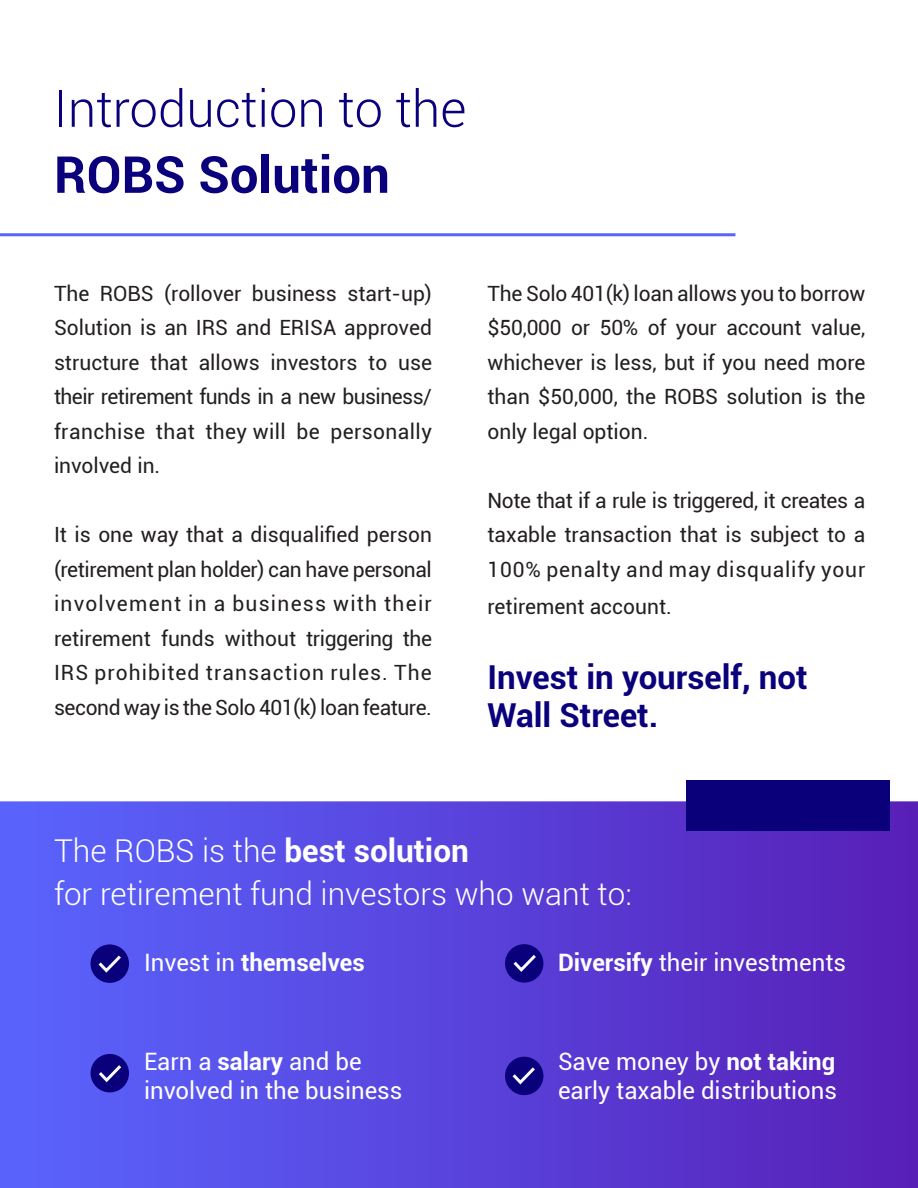
<style>
.page{position:relative;width:918px;height:1188px;background:#fff}
.page>*{position:absolute;margin:0;border:0;box-sizing:border-box;transform-origin:0 0}
.t1{font:300 51px "Roboto";color:#0b007b}
.t2{font:700 51px "Roboto";color:#0b007b}
.t3{font:700 33px "Roboto";color:#0b007b}
.t4{font:300 31.5px "Roboto";color:#fff}
.t5{font:24px "Roboto";color:#fff}
.t6{font:700 24px "Roboto";color:#fff}
.t7{font:21px/34.5px "Roboto";color:#231f20;text-align:justify}
.t8{font:21px "Roboto";letter-spacing:-.02em;color:#231f20}
.s1{font-weight:700}
.s2{font-weight:400}
</style>
<div class="page">
<svg style="left:0;top:801px;width:918px;height:387px;background:#5843db"></svg>
<div style="left:686px;top:781px;width:204px;height:50px;background:#0a007a"></div>
<hr style="left:0;top:233px;width:735px;height:3px;background:#5964fd">
<div style="left:505px;top:944px;width:38px;height:39px;background:#0b007b;border-radius:50%"></div>
<svg style="left:513px;top:955px;width:23px;height:17px"></svg>
<div style="left:505px;top:1057px;width:38px;height:38px;background:#0b007b;border-radius:50%"></div>
<svg style="left:512px;top:1067px;width:23px;height:18px"></svg>
<div style="left:91px;top:1054px;width:38px;height:38px;background:#0b007b;border-radius:50%"></div>
<svg style="left:99px;top:1065px;width:23px;height:18px"></svg>
<div style="left:91px;top:944px;width:38px;height:39px;background:#0b007b;border-radius:50%"></div>
<svg style="left:98px;top:955px;width:23px;height:18px"></svg>
<p class="t1" style="left:54px;top:73px;width:414px">Introduction to the</p>
<p class="t2" style="left:54px;top:139px;width:337px">ROBS Solution</p>
<p class="t7" style="left:54px;top:275px;width:379px">The ROBS (rollover business start-up)<br>Solution is an IRS and ERISA approved structure that allows investors to use their retirement funds in a new business/ franchise that they will be personally</p>
<p class="t7" style="left:54px;top:448px;width:108px">involved in.</p>
<p class="t7" style="left:54px;top:517px;width:379px">It is one way that a disqualified person (retirement plan holder) can have personal involvement in a business with their</p>
<p class="t7" style="left:54px;top:620px;width:379px">retirement funds without triggering the<br>IRS prohibited transaction rules. The</p>
<p class="t8" style="left:54px;top:693px;width:379px">second way is the Solo 401(k) loan feature.</p>
<p class="t7" style="left:488px;top:275px;width:379px">The Solo 401(k) loan allows you to borrow $50,000 or 50% of your account value, whichever is less, but if you need more than $50,000, the ROBS solution is the only legal option.</p>
<p class="t7" style="left:488px;top:482px;width:380px">Note that if a rule is triggered, it creates a taxable transaction that is subject to a 100% penalty and may disqualify your</p>
<p class="t7" style="left:488px;top:589px;width:186px">retirement account.</p>
<p class="t3" style="left:488px;top:654px;width:322px">Invest in yourself, not</p>
<p class="t3" style="left:488px;top:692px;width:172px">Wall Street.</p>
<p class="t4" style="left:54px;top:829px;width:416px">The ROBS is the <span class="s1">best solution</span></p>
<p class="t4" style="left:54px;top:872px;width:579px">for retirement fund investors who want to:</p>
<p class="t6" style="left:144px;top:945px;width:222px"><span class="s2">Invest in</span> themselves</p>
<p class="t5" style="left:144px;top:1045px;width:219px">Earn a <span class="s1">salary</span> and be</p>
<p class="t5" style="left:144px;top:1073px;width:260px">involved in the business</p>
<p class="t5" style="left:558px;top:945px;width:290px"><span class="s1">Diversify</span> their investments</p>
<p class="t5" style="left:558px;top:1045px;width:279px">Save money by <span class="s1">not taking</span></p>
<p class="t5" style="left:558px;top:1073px;width:280px">early taxable distributions</p>
</div>
